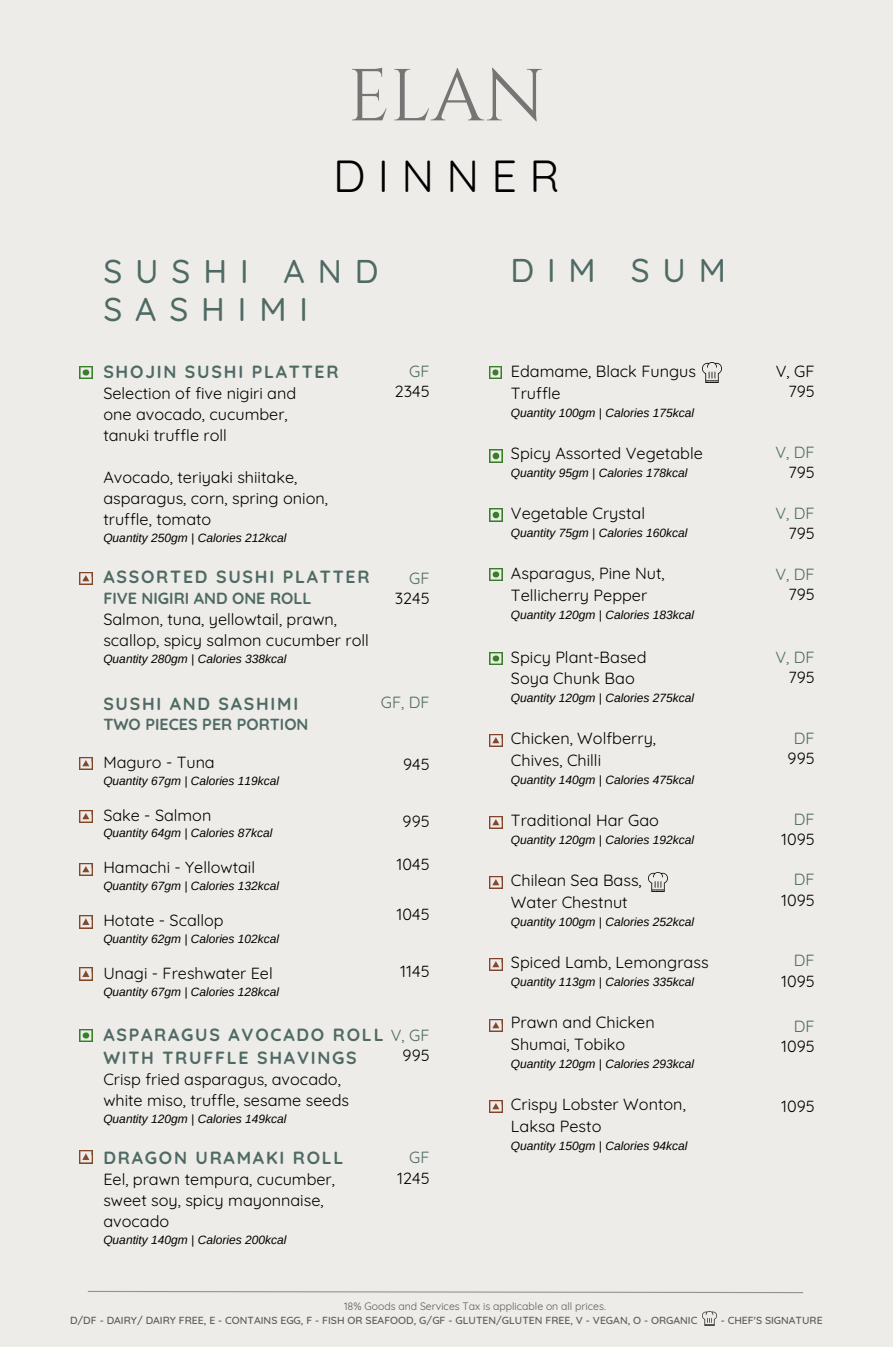
<style>
.page{position:relative;width:893px;height:1348px;background:#fff}
.page>*{position:absolute;margin:0;border:0;box-sizing:border-box;transform-origin:0 0}
.t1{font:73.5px "Cinzel";color:#757575}
.t2{font:45px "Quicksand";letter-spacing:.275em;color:#000}
.t3{font:500 33px "Quicksand";letter-spacing:.39em;color:#4f6a64}
.t4{font:700 17.7px "Quicksand";letter-spacing:.1em;color:#4f6a64}
.t5{font:700 17.55px "Quicksand";letter-spacing:.1em;color:#4f6a64}
.t6{font:16.2px/21px "Quicksand";color:#000}
.t7{font:16.2px "Quicksand";color:#4f6a64}
.t8{font:700 16.2px "Quicksand";color:#4f6a64}
.t9{font:16.05px "Quicksand";color:#000}
.t10{font:700 16.05px "Quicksand";color:#4f6a64}
.t11{font:italic 12px "Arimo";color:#000}
.t12{font:500 10.5px "Quicksand";color:#5a5a5a}
.t13{font:10.5px "Quicksand";color:#5a5a5a}
.s1{font-weight:400;font-size:16.2px}
</style>
<div class="page">
<div style="left:0;top:0;width:892px;height:1347px;background:#edece8"></div>
<svg style="left:489px;top:876px;width:13px;height:12px"></svg>
<svg style="left:489px;top:734px;width:13px;height:13px"></svg>
<svg style="left:489px;top:366px;width:12px;height:13px"></svg>
<svg style="left:80px;top:572px;width:12px;height:13px"></svg>
<svg style="left:80px;top:757px;width:12px;height:13px"></svg>
<svg style="left:489px;top:450px;width:13px;height:12px"></svg>
<svg style="left:489px;top:509px;width:13px;height:12px"></svg>
<svg style="left:489px;top:568px;width:13px;height:13px"></svg>
<svg style="left:489px;top:652px;width:13px;height:12px"></svg>
<svg style="left:489px;top:816px;width:13px;height:13px"></svg>
<svg style="left:489px;top:958px;width:13px;height:13px"></svg>
<svg style="left:489px;top:1019px;width:13px;height:12px"></svg>
<svg style="left:489px;top:1100px;width:13px;height:12px"></svg>
<img style="left:702px;top:363px;width:19px;height:19px">
<img style="left:648px;top:873px;width:19px;height:19px">
<svg style="left:87px;top:1290px;width:717px;height:3px"></svg>
<img style="left:702px;top:1311px;width:15px;height:15px">
<svg style="left:80px;top:366px;width:12px;height:13px"></svg>
<svg style="left:80px;top:1150px;width:12px;height:13px"></svg>
<svg style="left:80px;top:1029px;width:12px;height:12px"></svg>
<svg style="left:80px;top:810px;width:12px;height:13px"></svg>
<svg style="left:80px;top:863px;width:12px;height:12px"></svg>
<svg style="left:80px;top:916px;width:12px;height:12px"></svg>
<svg style="left:80px;top:968px;width:12px;height:12px"></svg>
<p class="t1" style="left:347px;top:49px;width:199px">ELAN</p>
<p class="t2" style="left:333px;top:147px;width:228px">DINNER</p>
<p class="t3" style="left:103px;top:250px;width:276px">SUSHI AND</p>
<p class="t3" style="left:103px;top:288px;width:206px">SASHIMI</p>
<p class="t4" style="left:103px;top:361px;width:237px">SHOJIN SUSHI PLATTER</p>
<p class="t6" style="left:103px;top:383px;width:194px">Selection of five nigiri and</p>
<p class="t6" style="left:103px;top:404px;width:186px">one avocado, cucumber,</p>
<p class="t6" style="left:103px;top:425px;width:125px">tanuki truffle roll</p>
<p class="t6" style="left:103px;top:467px;width:226px">Avocado, teriyaki shiitake, asparagus, corn, spring onion, truffle, tomato</p>
<p class="t11" style="left:103px;top:531px;width:184px">Quantity 250gm | Calories 212kcal</p>
<p class="t4" style="left:103px;top:565px;width:268px">ASSORTED SUSHI PLATTER</p>
<p class="t8" style="left:103px;top:588px;width:210px">FIVE NIGIRI AND ONE ROLL</p>
<p class="t6" style="left:103px;top:609px;width:267px">Salmon, tuna, yellowtail, prawn, scallop, spicy salmon cucumber roll</p>
<p class="t11" style="left:103px;top:652px;width:184px">Quantity 280gm | Calories 338kcal</p>
<p class="t7" style="left:409px;top:361px;width:22px">GF</p>
<p class="t6" style="left:394px;top:381px;width:36px">2345</p>
<p class="t7" style="left:409px;top:567px;width:22px">GF</p>
<p class="t6" style="left:394px;top:587px;width:36px">3245</p>
<p class="t5" style="left:103px;top:692px;width:196px">SUSHI AND SASHIMI</p>
<p class="t10" style="left:103px;top:714px;width:207px">TWO PIECES PER PORTION</p>
<p class="t9" style="left:103px;top:752px;width:113px">Maguro - Tuna</p>
<p class="t11" style="left:103px;top:774px;width:177px">Quantity 67gm | Calories 119kcal</p>
<p class="t9" style="left:103px;top:804px;width:109px">Sake - Salmon</p>
<p class="t11" style="left:103px;top:826px;width:171px">Quantity 64gm | Calories 87kcal</p>
<p class="t9" style="left:103px;top:857px;width:153px">Hamachi - Yellowtail</p>
<p class="t11" style="left:103px;top:879px;width:177px">Quantity 67gm | Calories 132kcal</p>
<p class="t9" style="left:103px;top:910px;width:122px">Hotate - Scallop</p>
<p class="t11" style="left:103px;top:932px;width:177px">Quantity 62gm | Calories 102kcal</p>
<p class="t9" style="left:103px;top:963px;width:171px">Unagi - Freshwater Eel</p>
<p class="t11" style="left:103px;top:985px;width:177px">Quantity 67gm | Calories 128kcal</p>
<p class="t7" style="left:381px;top:692px;width:50px">GF, DF</p>
<p class="t6" style="left:403px;top:753px;width:28px">945</p>
<p class="t6" style="left:402px;top:810px;width:28px">995</p>
<p class="t6" style="left:396px;top:853px;width:34px">1045</p>
<p class="t6" style="left:396px;top:903px;width:34px">1045</p>
<p class="t6" style="left:400px;top:960px;width:31px">1145</p>
<p class="t4" style="left:103px;top:1023px;width:327px">ASPARAGUS AVOCADO ROLL <span class="s1">V, GF</span></p>
<p class="t6" style="left:402px;top:1044px;width:28px">995</p>
<p class="t4" style="left:103px;top:1046px;width:255px">WITH TRUFFLE SHAVINGS</p>
<p class="t6" style="left:103px;top:1068px;width:239px">Crisp fried asparagus, avocado,</p>
<p class="t6" style="left:103px;top:1089px;width:247px">white miso, truffle, sesame seeds</p>
<p class="t11" style="left:103px;top:1112px;width:184px">Quantity 120gm | Calories 149kcal</p>
<p class="t4" style="left:103px;top:1146px;width:242px">DRAGON URAMAKI ROLL</p>
<p class="t6" style="left:103px;top:1168px;width:233px">Eel, prawn tempura, cucumber,</p>
<p class="t6" style="left:103px;top:1189px;width:222px">sweet soy, spicy mayonnaise, avocado</p>
<p class="t11" style="left:103px;top:1233px;width:184px">Quantity 140gm | Calories 200kcal</p>
<p class="t7" style="left:409px;top:1147px;width:22px">GF</p>
<p class="t6" style="left:397px;top:1167px;width:34px">1245</p>
<p class="t3" style="left:510px;top:249px;width:217px">DIM SUM</p>
<p class="t6" style="left:511px;top:360px;width:186px;line-height:22px">Edamame, Black Fungus<br>Truffle</p>
<p class="t11" style="left:511px;top:406px;width:184px">Quantity 100gm | Calories 175kcal</p>
<p class="t6" style="left:511px;top:442px;width:193px">Spicy Assorted Vegetable</p>
<p class="t11" style="left:511px;top:466px;width:178px">Quantity 95gm | Calories 178kcal</p>
<p class="t6" style="left:511px;top:502px;width:136px">Vegetable Crystal</p>
<p class="t11" style="left:511px;top:526px;width:178px">Quantity 75gm | Calories 160kcal</p>
<p class="t6" style="left:511px;top:562px;width:155px;line-height:22px">Asparagus, Pine Nut,<br>Tellicherry Pepper</p>
<p class="t11" style="left:511px;top:608px;width:184px">Quantity 120gm | Calories 183kcal</p>
<p class="t6" style="left:511px;top:646px;width:137px">Spicy Plant-Based</p>
<p class="t6" style="left:511px;top:668px;width:125px">Soya Chunk Bao</p>
<p class="t11" style="left:511px;top:691px;width:184px">Quantity 120gm | Calories 275kcal</p>
<p class="t6" style="left:511px;top:728px;width:146px">Chicken, Wolfberry,</p>
<p class="t6" style="left:511px;top:750px;width:92px">Chives, Chilli</p>
<p class="t11" style="left:511px;top:773px;width:184px">Quantity 140gm | Calories 475kcal</p>
<p class="t6" style="left:511px;top:810px;width:149px">Traditional Har Gao</p>
<p class="t11" style="left:511px;top:833px;width:184px">Quantity 120gm | Calories 192kcal</p>
<p class="t6" style="left:511px;top:870px;width:132px">Chilean Sea Bass,</p>
<p class="t6" style="left:511px;top:892px;width:118px">Water Chestnut</p>
<p class="t11" style="left:511px;top:915px;width:184px">Quantity 100gm | Calories 252kcal</p>
<p class="t6" style="left:511px;top:952px;width:199px">Spiced Lamb, Lemongrass</p>
<p class="t11" style="left:511px;top:975px;width:184px">Quantity 113gm | Calories 335kcal</p>
<p class="t6" style="left:511px;top:1011px;width:145px;line-height:22px">Prawn and Chicken<br>Shumai, Tobiko</p>
<p class="t11" style="left:511px;top:1057px;width:184px">Quantity 120gm | Calories 293kcal</p>
<p class="t6" style="left:511px;top:1093px;width:176px;line-height:22px">Crispy Lobster Wonton,<br>Laksa Pesto</p>
<p class="t11" style="left:511px;top:1139px;width:178px">Quantity 150gm | Calories 94kcal</p>
<p class="t13" style="left:344px;top:1299px;width:263px">18% Goods and Services Tax is applicable on all prices.</p>
<p class="t6" style="left:775px;top:361px;width:40px">V, GF</p>
<p class="t6" style="left:788px;top:381px;width:28px">795</p>
<p class="t7" style="left:775px;top:442px;width:41px">V, DF</p>
<p class="t6" style="left:788px;top:462px;width:28px">795</p>
<p class="t7" style="left:775px;top:503px;width:41px">V, DF</p>
<p class="t6" style="left:788px;top:522px;width:28px">795</p>
<p class="t7" style="left:775px;top:563px;width:41px">V, DF</p>
<p class="t6" style="left:788px;top:583px;width:28px">795</p>
<p class="t7" style="left:775px;top:646px;width:41px">V, DF</p>
<p class="t6" style="left:788px;top:666px;width:28px">795</p>
<p class="t7" style="left:793px;top:727px;width:22px">DF</p>
<p class="t6" style="left:787px;top:747px;width:28px">995</p>
<p class="t7" style="left:793px;top:808px;width:22px">DF</p>
<p class="t6" style="left:781px;top:828px;width:35px">1095</p>
<p class="t7" style="left:793px;top:869px;width:22px">DF</p>
<p class="t6" style="left:781px;top:889px;width:35px">1095</p>
<p class="t7" style="left:793px;top:950px;width:22px">DF</p>
<p class="t6" style="left:781px;top:970px;width:35px">1095</p>
<p class="t7" style="left:793px;top:1015px;width:22px">DF</p>
<p class="t6" style="left:781px;top:1035px;width:35px">1095</p>
<p class="t6" style="left:781px;top:1096px;width:35px">1095</p>
<p class="t12" style="left:70px;top:1313px;width:629px">D/DF - DAIRY/ DAIRY FREE, E - CONTAINS EGG, F - FISH OR SEAFOOD, G/GF - GLUTEN/GLUTEN FREE, V - VEGAN, O - ORGANIC</p>
<p class="t12" style="left:720px;top:1313px;width:103px">- CHEF'S SIGNATURE</p>
</div>
